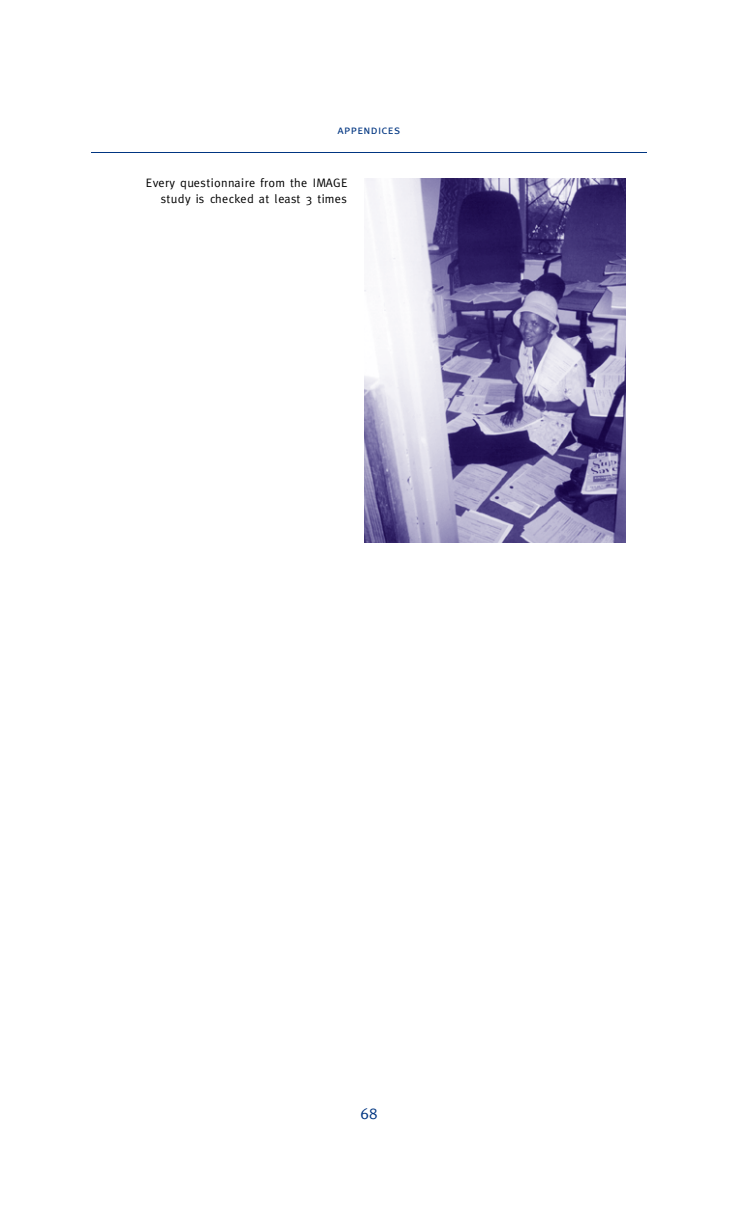
<style>
.page{position:relative;width:744px;height:1226px;background:#fff}
.page>*{position:absolute;margin:0;border:0;box-sizing:border-box;transform-origin:0 0}
.t1{font:15.75px "Meta";color:#003581}
.t2{font:12.25px/15.8px "Meta";letter-spacing:.035em;color:#000;text-align:right}
.t3{font:12.25px "Meta Caps";color:#003581}
</style>
<div class="page">
<hr style="left:91px;top:152px;width:556px;height:1px;background:#003581">
<img style="left:365px;top:178px;width:260px;height:364px">
<p class="t3" style="left:337px;top:125px;width:64px">a p p e n d i c e s</p>
<p class="t2" style="left:146px;top:176px;width:203px">Every questionnaire from the IMAGE study is checked at least 3 times</p>
<p class="t1" style="left:360px;top:1106px;width:19px">6 8</p>
</div>
